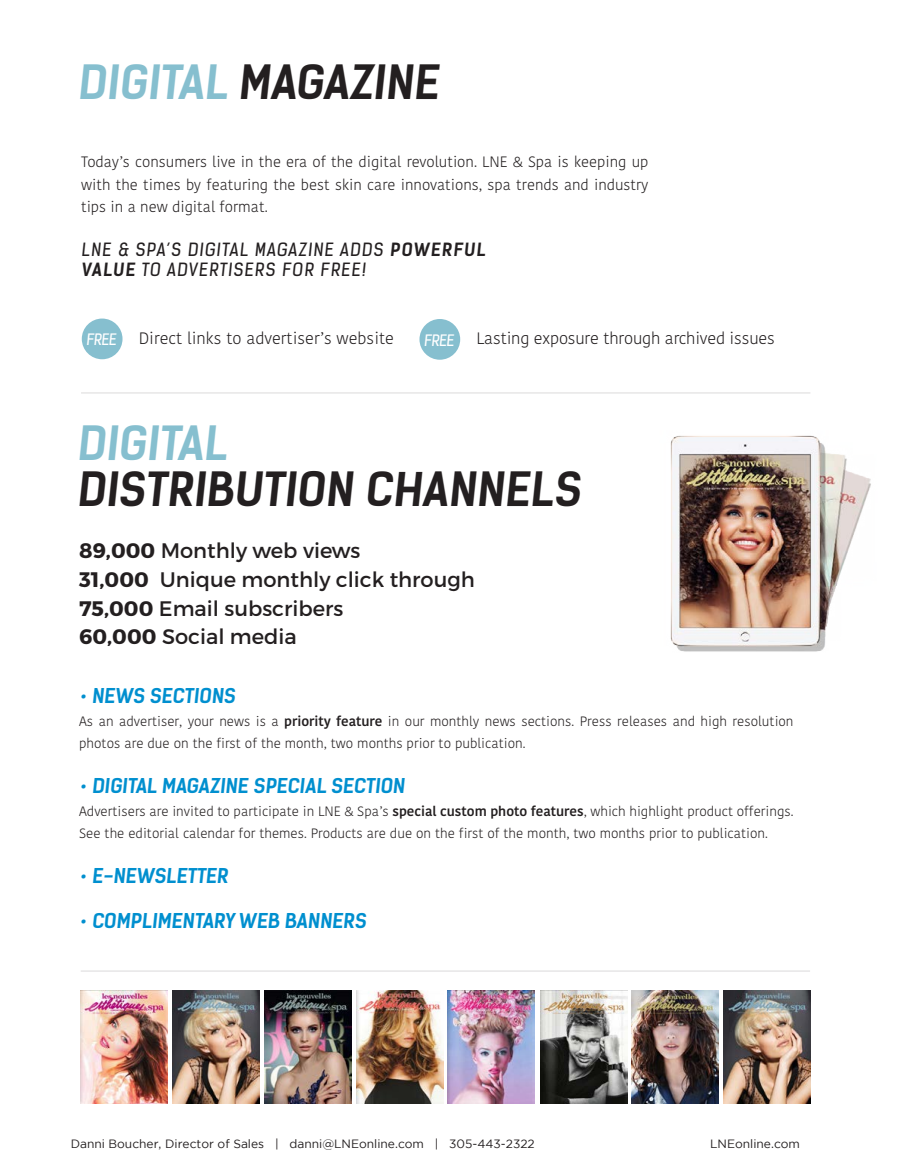
<style>
.page{position:relative;width:905px;height:1175px;background:#fff}
.page>*{position:absolute;margin:0;border:0;box-sizing:border-box;transform-origin:0 0}
.t1{font:700 45px "Kelson Sans";color:#231f20}
.t2{font:700 45px "Kelson Sans";color:#86bfcf}
.t3{font:21px/28.5px "Montserrat";color:#231f20}
.t4{font:700 19.5px "Kelson Sans";color:#008fcf}
.t5{font:17.4px/20.9px "Kelson Sans";color:#231f20}
.t6{font:300 16.5px "Kohinoor Devanagari";letter-spacing:-.01em;color:#231f20}
.t7{font:300 15px/22.5px "Kohinoor Devanagari";color:#231f20;text-align:justify}
.t8{font:300 13.5px/22.5px "Kohinoor Devanagari";color:#231f20}
.t9{font:12px "Gotham";color:#231f20}
.s1{color:#86bfcf}
.s2{font-weight:700}
.s3{font-family:"Kelson Sans";font-weight:400;font-size:15px;color:#fff}
.s4{font-weight:500}
</style>
<div class="page">
<hr style="left:81px;top:392px;width:729px;height:1px;background:#231f20">
<div style="left:82px;top:318px;width:40px;height:41px;background:#86bfcf;border-radius:50%"></div>
<div style="left:419px;top:319px;width:41px;height:41px;background:#86bfcf;border-radius:50%"></div>
<img style="left:670px;top:435px;width:201px;height:217px">
<img style="left:540px;top:990px;width:87px;height:113px">
<img style="left:447px;top:991px;width:87px;height:112px">
<img style="left:81px;top:990px;width:86px;height:113px">
<img style="left:172px;top:990px;width:87px;height:113px">
<img style="left:264px;top:990px;width:87px;height:113px">
<img style="left:356px;top:990px;width:87px;height:113px">
<img style="left:723px;top:990px;width:87px;height:113px">
<img style="left:631px;top:990px;width:87px;height:113px">
<hr style="left:81px;top:970px;width:729px;height:1px;background:#231f20">
<h1 class="t1" style="left:77px;top:55px;width:368px"><span class="s1">DIGITAL</span> MAGAZINE</h1>
<p class="t7" style="left:81px;top:151px;width:569px">Today’s consumers live in the era of the digital revolution. LNE &amp; Spa is keeping up with the times by featuring the best skin care innovations, spa trends and industry tips in a new digital format.</p>
<p class="t5" style="left:81px;top:239px;width:408px">LNE &amp; SPA’S DIGITAL MAGAZINE ADDS <span class="s2">POWERFUL<br>VALUE</span> TO ADVERTISERS FOR FREE!</p>
<p class="t6" style="left:86px;top:328px;width:309px"><sub>FREE</sub> Direct links to advertiser’s website</p>
<p class="t6" style="left:424px;top:329px;width:352px"><span class="s3">FREE</span> Lasting exposure through archived issues</p>
<h1 class="t2" style="left:76px;top:415px;width:158px">DIGITAL</h1>
<h1 class="t1" style="left:77px;top:462px;width:511px">DISTRIBUTION CHANNELS</h1>
<h2 class="t3" style="left:79px;top:536px;width:397px"><span class="s2">89,000</span> Monthly web views<br><span class="s2">31,000</span> Unique monthly click through<br><span class="s2">75,000</span> Email subscribers<br><span class="s2">60,000</span> Social media</h2>
<h3 class="t4" style="left:79px;top:684px;width:160px">• NEWS SECTIONS</h3>
<p class="t8" style="left:79px;top:710px;width:716px">As an advertiser, your news is a <span class="s4">priority feature</span> in our monthly news sections. Press releases and high resolution photos are due on the first of the month, two months prior to publication.</p>
<h3 class="t4" style="left:79px;top:774px;width:329px">• DIGITAL MAGAZINE SPECIAL SECTION</h3>
<p class="t8" style="left:79px;top:800px;width:715px">Advertisers are invited to participate in LNE &amp; Spa’s <span class="s4">special custom photo features</span>, which highlight product offerings.<br>See the editorial calendar for themes. Products are due on the first of the month, two months prior to publication.</p>
<h3 class="t4" style="left:79px;top:864px;width:153px">• E-NEWSLETTER</h3>
<h3 class="t4" style="left:79px;top:909px;width:291px">• COMPLIMENTARY WEB BANNERS</h3>
<p class="t9" style="left:71px;top:1136px;width:465px">Danni Boucher, Director of Sales | danni@LNEonline.com | 305-443-2322</p>
<p class="t9" style="left:710px;top:1136px;width:91px">LNEonline.com</p>
</div>
